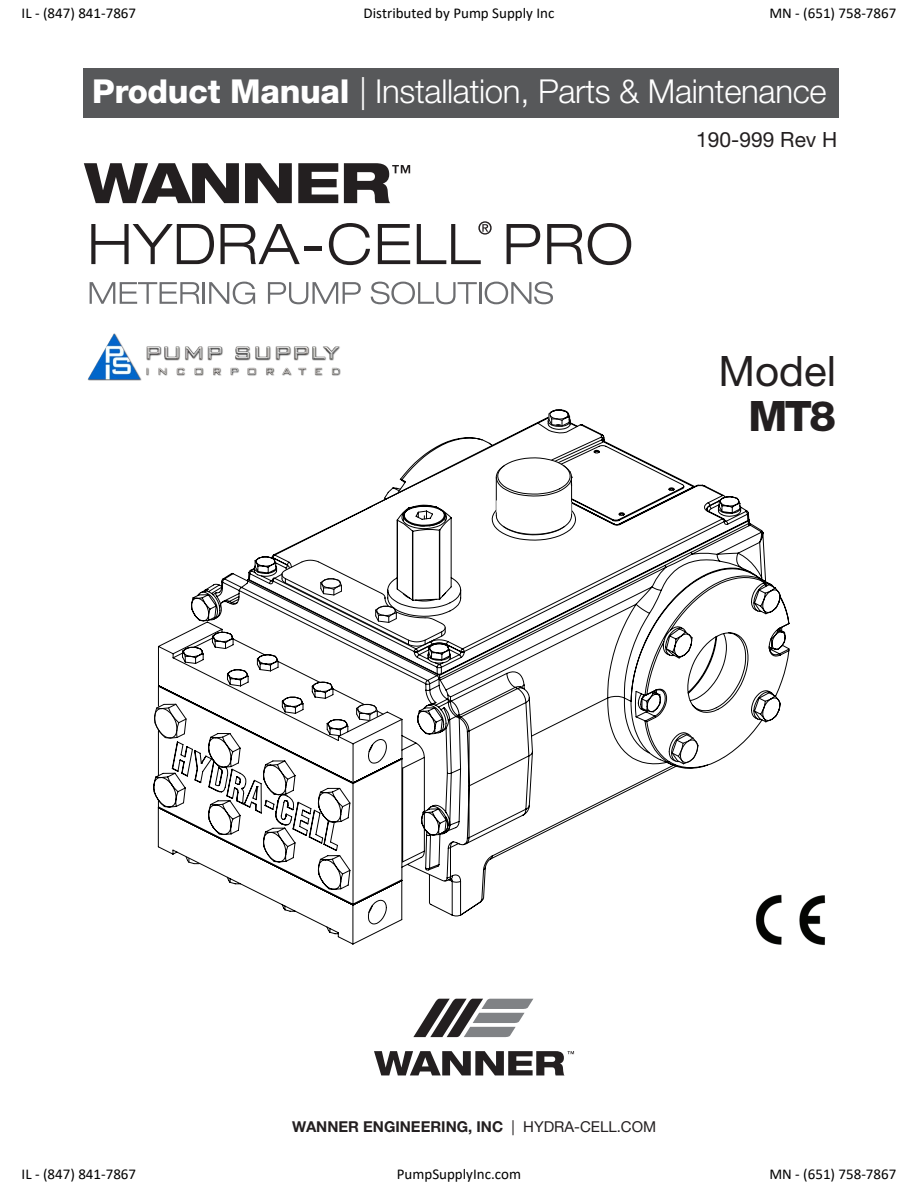
<style>
.page{position:relative;width:918px;height:1188px;background:#fff}
.page>*{position:absolute;margin:0;border:0;box-sizing:border-box;transform-origin:0 0}
.HBI16{font:42px "Helvetica Neue LT Std";color:#231f20}
.HBI16-2{font:800 42px "Helvetica Neue LT Std";color:#231f20}
.t1{font:300 33px "Helvetica Neue LT Std";letter-spacing:-.01em;color:#fff}
.t2{font:21px "Helvetica Neue LT Std";color:#231f20}
.t3{font:15px "Calibri";color:#000}
.t4{font:700 15px "Helvetica Neue LT Std";color:#231f20}
.s1{font-weight:800}
.s2{font-weight:400}
</style>
<div class="page">
<svg style="left:153px;top:417px;width:637px;height:528px"></svg>
<svg style="left:403px;top:509px;width:43px;height:18px"></svg>
<svg style="left:668px;top:732px;width:31px;height:33px"></svg>
<svg style="left:706px;top:756px;width:19px;height:10px"></svg>
<svg style="left:281px;top:559px;width:165px;height:88px"></svg>
<svg style="left:495px;top:515px;width:78px;height:21px"></svg>
<hr style="left:571px;top:485px;width:1px;height:30px;background:#000">
<hr style="left:496px;top:477px;width:1px;height:38px;background:#000">
<svg style="left:495px;top:457px;width:78px;height:40px"></svg>
<div style="left:497px;top:501px;width:7px;height:11px;background:#fff"></div>
<div style="left:563px;top:502px;width:8px;height:12px;background:#fff"></div>
<svg style="left:547px;top:409px;width:24px;height:21px"></svg>
<svg style="left:488px;top:442px;width:6px;height:5px"></svg>
<svg style="left:397px;top:488px;width:5px;height:8px"></svg>
<svg style="left:185px;top:856px;width:14px;height:9px"></svg>
<svg style="left:355px;top:703px;width:29px;height:19px"></svg>
<svg style="left:429px;top:875px;width:1px;height:28px"></svg>
<svg style="left:479px;top:898px;width:5px;height:5px"></svg>
<svg style="left:154px;top:686px;width:33px;height:53px"></svg>
<svg style="left:413px;top:999px;width:120px;height:38px"></svg>
<svg style="left:374px;top:1051px;width:200px;height:24px"></svg>
<img style="left:748px;top:890px;width:78px;height:56px">
<div style="left:83px;top:68px;width:756px;height:50px;background:#57585a"></div>
<svg style="left:507px;top:224px;width:33px;height:40px"></svg>
<svg style="left:547px;top:223px;width:84px;height:42px"></svg>
<svg style="left:91px;top:224px;width:123px;height:40px"></svg>
<svg style="left:221px;top:224px;width:79px;height:40px"></svg>
<hr style="left:304px;top:247px;width:18px;height:4px;background:#231f20">
<svg style="left:329px;top:223px;width:41px;height:42px"></svg>
<svg style="left:378px;top:224px;width:32px;height:40px"></svg>
<svg style="left:417px;top:221px;width:75px;height:43px"></svg>
<svg style="left:84px;top:163px;width:155px;height:40px"></svg>
<svg style="left:245px;top:163px;width:47px;height:40px"></svg>
<svg style="left:298px;top:163px;width:40px;height:40px"></svg>
<svg style="left:344px;top:163px;width:66px;height:40px"></svg>
<svg style="left:90px;top:282px;width:110px;height:22px"></svg>
<hr style="left:203px;top:282px;width:2px;height:22px;background:#6c6d70">
<svg style="left:209px;top:282px;width:46px;height:22px"></svg>
<svg style="left:268px;top:282px;width:93px;height:22px"></svg>
<svg style="left:371px;top:282px;width:106px;height:22px"></svg>
<hr style="left:479px;top:282px;width:2px;height:22px;background:#6c6d70">
<svg style="left:485px;top:282px;width:68px;height:22px"></svg>
<img style="left:88px;top:333px;width:252px;height:47px">
<p class="t3" style="left:22px;top:2px;width:116px">IL - (847) 841-7867</p>
<p class="t3" style="left:364px;top:2px;width:192px">Distributed by Pump Supply Inc</p>
<p class="t3" style="left:769px;top:2px;width:128px">MN - (651) 758-7867</p>
<p class="t1" style="left:92px;top:72px;width:736px"><span class="s1">Product Manual</span> | Installation, Parts &amp; Maintenance</p>
<p class="t2" style="left:696px;top:127px;width:143px">190-999 Rev H</p>
<p class="HBI16" style="left:719px;top:346px;width:119px">Model</p>
<p class="HBI16-2" style="left:749px;top:391px;width:89px">MT8</p>
<p class="t4" style="left:292px;top:1117px;width:366px">WANNER ENGINEERING, INC <span class="s2">| HYDRA-CELL.COM</span></p>
<p class="t3" style="left:22px;top:1164px;width:116px">IL - (847) 841-7867</p>
<p class="t3" style="left:397px;top:1164px;width:126px">PumpSupplyInc.com</p>
<p class="t3" style="left:769px;top:1164px;width:128px">MN - (651) 758-7867</p>
</div>
